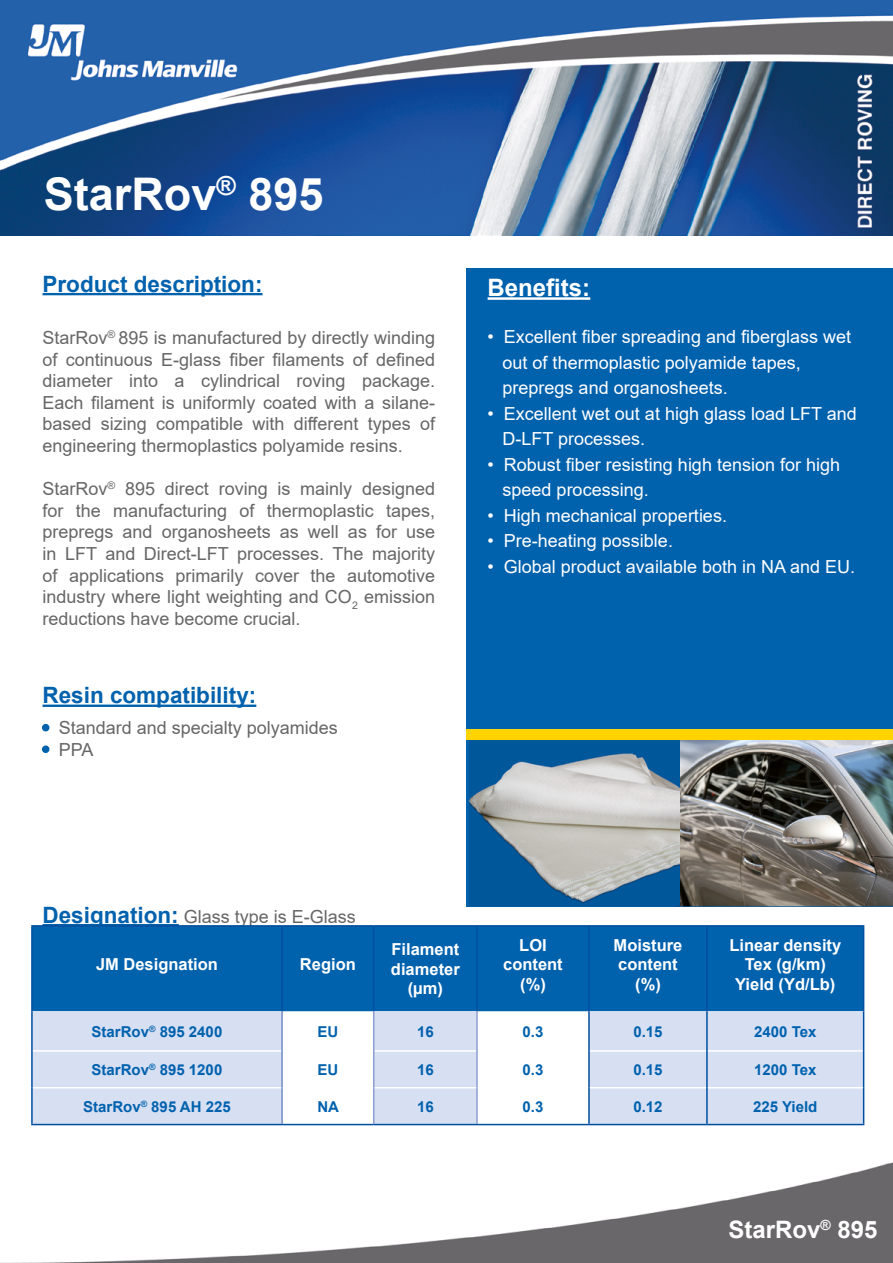
<style>
.page{position:relative;width:893px;height:1263px;background:#fff}
.page>*{position:absolute;margin:0;border:0;box-sizing:border-box;transform-origin:0 0}
.t1{font:700 45px "Arial";color:#fff}
.t2{font:700 24px "Arial";color:#fff}
.t3{font:700 22.5px "Arial";color:#0061ad}
.t4{font:18px/21.6px "Arial";color:#666;text-align:justify}
.t5{font:18px/25.5px "Arial";color:#fff}
.t6{font:700 16.5px/19.8px "Arial";color:#fff;text-align:center}
.t7{font:700 15px "Arial";color:#0061ad}
.s1{color:#0061ad}
.s2{font-weight:700;font-size:22.5px;color:#0061ad}
</style>
<div class="page">
<img style="left:0;top:1162px;width:893px;height:101px">
<img style="left:0;top:0;width:893px;height:236px">
<hr style="left:43px;top:293px;width:220px;height:2px;background:#0061ad">
<hr style="left:43px;top:704px;width:213px;height:3px;background:#0061ad">
<hr style="left:43px;top:924px;width:136px;height:2px;background:#0061ad">
<div style="left:466px;top:268px;width:427px;height:638px;background:#0061ad"></div>
<hr style="left:488px;top:297px;width:102px;height:3px;background:#fff">
<div style="left:33px;top:927px;width:340px;height:84px;background:#0061ad"></div>
<div style="left:374px;top:927px;width:489px;height:84px;background:#0061ad"></div>
<svg style="left:33px;top:1011px;width:830px;height:113px;fill:#d7dff3"></svg>
<hr style="left:33px;top:1050px;width:248px;height:2px;background:#fff">
<hr style="left:283px;top:1050px;width:90px;height:2px;background:#fff">
<hr style="left:374px;top:1050px;width:102px;height:2px;background:#fff">
<hr style="left:478px;top:1050px;width:110px;height:2px;background:#fff">
<hr style="left:590px;top:1050px;width:116px;height:2px;background:#fff">
<hr style="left:708px;top:1050px;width:155px;height:2px;background:#fff">
<hr style="left:33px;top:1087px;width:248px;height:1px;background:#fff">
<hr style="left:283px;top:1087px;width:90px;height:1px;background:#fff">
<hr style="left:374px;top:1087px;width:102px;height:1px;background:#fff">
<hr style="left:478px;top:1087px;width:110px;height:1px;background:#fff">
<hr style="left:590px;top:1087px;width:116px;height:1px;background:#fff">
<hr style="left:708px;top:1087px;width:155px;height:1px;background:#fff">
<hr style="left:281px;top:1011px;width:2px;height:40px;background:#758cc6">
<hr style="left:281px;top:1051px;width:2px;height:37px;background:#758cc6">
<hr style="left:281px;top:1088px;width:2px;height:36px;background:#758cc6">
<hr style="left:373px;top:1011px;width:1px;height:40px;background:#8e9ed1">
<hr style="left:373px;top:1051px;width:1px;height:37px;background:#8e9ed1">
<hr style="left:373px;top:1088px;width:1px;height:36px;background:#8e9ed1">
<hr style="left:476px;top:1011px;width:2px;height:40px;background:#8e9ed1">
<hr style="left:476px;top:1051px;width:2px;height:37px;background:#8e9ed1">
<hr style="left:476px;top:1088px;width:2px;height:36px;background:#8e9ed1">
<hr style="left:281px;top:927px;width:2px;height:84px;background:#004f9f">
<hr style="left:373px;top:927px;width:1px;height:84px;background:#004f9f">
<hr style="left:476px;top:927px;width:2px;height:84px;background:#004f9f">
<hr style="left:31px;top:925px;width:251px;height:2px;background:#004f9f">
<hr style="left:31px;top:927px;width:2px;height:84px;background:#004f9f">
<hr style="left:282px;top:925px;width:92px;height:2px;background:#004f9f">
<hr style="left:374px;top:925px;width:103px;height:2px;background:#004f9f">
<hr style="left:477px;top:925px;width:112px;height:2px;background:#004f9f">
<hr style="left:589px;top:925px;width:118px;height:2px;background:#004f9f">
<hr style="left:588px;top:927px;width:2px;height:84px;background:#004f9f">
<hr style="left:707px;top:925px;width:157px;height:2px;background:#004f9f">
<hr style="left:706px;top:927px;width:2px;height:84px;background:#004f9f">
<hr style="left:863px;top:927px;width:1px;height:84px;background:#004f9f">
<hr style="left:31px;top:1011px;width:2px;height:40px;background:#004f9f">
<hr style="left:588px;top:1011px;width:2px;height:40px;background:#004f9f">
<hr style="left:706px;top:1011px;width:2px;height:40px;background:#004f9f">
<hr style="left:863px;top:1011px;width:1px;height:40px;background:#004f9f">
<hr style="left:31px;top:1051px;width:2px;height:37px;background:#004f9f">
<hr style="left:588px;top:1051px;width:2px;height:37px;background:#004f9f">
<hr style="left:706px;top:1051px;width:2px;height:37px;background:#004f9f">
<hr style="left:863px;top:1051px;width:1px;height:37px;background:#004f9f">
<hr style="left:31px;top:1088px;width:2px;height:36px;background:#004f9f">
<hr style="left:588px;top:1088px;width:2px;height:36px;background:#004f9f">
<hr style="left:706px;top:1088px;width:2px;height:36px;background:#004f9f">
<hr style="left:863px;top:1088px;width:1px;height:36px;background:#004f9f">
<hr style="left:31px;top:1124px;width:251px;height:1px;background:#004f9f">
<hr style="left:282px;top:1124px;width:92px;height:1px;background:#004f9f">
<hr style="left:374px;top:1124px;width:103px;height:1px;background:#004f9f">
<hr style="left:477px;top:1124px;width:112px;height:1px;background:#004f9f">
<hr style="left:589px;top:1124px;width:118px;height:1px;background:#004f9f">
<hr style="left:707px;top:1124px;width:157px;height:1px;background:#004f9f">
<img style="left:680px;top:739px;width:213px;height:167px">
<img style="left:469px;top:739px;width:211px;height:167px">
<div style="left:466px;top:729px;width:427px;height:10px;background:#ffd300"></div>
<h1 class="t1" style="left:44px;top:162px;width:281px">StarRov<sup>®</sup> 895</h1>
<p class="t3" style="left:43px;top:268px;width:222px">Product description:</p>
<p class="t4" style="left:43px;top:327px;width:394px">StarRov<sup>®</sup> 895 is manufactured by directly winding of continuous E-glass fiber filaments of defined diameter into a cylindrical roving package.<br>Each filament is uniformly coated with a silane&shy;based sizing compatible with different types of engineering thermoplastics polyamide resins.</p>
<p class="t4" style="left:43px;top:478px;width:394px">StarRov<sup>®</sup> 895 direct roving is mainly designed for the manufacturing of thermoplastic tapes, prepregs and organosheets as well as for use in LFT and Direct-LFT processes. The majority of applications primarily cover the automotive industry where light weighting and CO<sub>2</sub> emission reductions have become crucial.</p>
<p class="t3" style="left:43px;top:680px;width:215px">Resin compatibility:</p>
<p class="t4" style="left:43px;top:717px;width:297px"><span class="s1">•</span> Standard and specialty polyamides</p>
<p class="t4" style="left:43px;top:738px;width:52px"><span class="s1">•</span> PPA</p>
<h2 class="t2" style="left:488px;top:271px;width:104px">Benefits:</h2>
<p class="t5" style="left:503px;top:324px;width:350px;text-indent:-15px">• Excellent fiber spreading and fiberglass wet out of thermoplastic polyamide tapes, prepregs and organosheets.</p>
<p class="t5" style="left:503px;top:400px;width:356px;text-indent:-15px">• Excellent wet out at high glass load LFT and<br>D-LFT processes.</p>
<p class="t5" style="left:503px;top:451px;width:339px;text-indent:-15px">• Robust fiber resisting high tension for high speed processing.</p>
<p class="t5" style="left:488px;top:502px;width:241px">• High mechanical properties.</p>
<p class="t5" style="left:488px;top:528px;width:187px">• Pre-heating possible.</p>
<p class="t5" style="left:488px;top:553px;width:369px">• Global product available both in NA and EU.</p>
<p class="t4" style="left:43px;top:905px;width:315px"><span class="s2">Designation:</span> Glass type is E-Glass</p>
<p class="t6" style="left:96px;top:955px;width:123px">JM Designation</p>
<p class="t6" style="left:300px;top:955px;width:57px">Region</p>
<p class="t6" style="left:391px;top:939px;width:70px">Filament diameter (µm)</p>
<p class="t6" style="left:503px;top:935px;width:61px">LOI content (%)</p>
<p class="t6" style="left:614px;top:935px;width:70px">Moisture content (%)</p>
<p class="t6" style="left:729px;top:935px;width:113px">Linear density<br>Tex (g/km)<br>Yield (Yd/Lb)</p>
<p class="t7" style="left:92px;top:1021px;width:132px">StarRov<sup>®</sup> 895 2400</p>
<p class="t7" style="left:317px;top:1021px;width:22px">EU</p>
<p class="t7" style="left:417px;top:1021px;width:18px">16</p>
<p class="t7" style="left:523px;top:1021px;width:22px">0.3</p>
<p class="t7" style="left:633px;top:1021px;width:31px">0.15</p>
<p class="t7" style="left:754px;top:1021px;width:64px">2400 Tex</p>
<p class="t7" style="left:92px;top:1059px;width:132px">StarRov<sup>®</sup> 895 1200</p>
<p class="t7" style="left:317px;top:1059px;width:22px">EU</p>
<p class="t7" style="left:417px;top:1059px;width:18px">16</p>
<p class="t7" style="left:523px;top:1059px;width:22px">0.3</p>
<p class="t7" style="left:633px;top:1059px;width:31px">0.15</p>
<p class="t7" style="left:754px;top:1059px;width:64px">1200 Tex</p>
<p class="t7" style="left:83px;top:1096px;width:149px">StarRov<sup>®</sup> 895 AH 225</p>
<p class="t7" style="left:317px;top:1096px;width:23px">NA</p>
<p class="t7" style="left:417px;top:1096px;width:18px">16</p>
<p class="t7" style="left:523px;top:1096px;width:22px">0.3</p>
<p class="t7" style="left:633px;top:1096px;width:31px">0.12</p>
<p class="t7" style="left:753px;top:1096px;width:66px">225 Yield</p>
<h2 class="t2" style="left:728px;top:1212px;width:151px">StarRov<sup>®</sup> 895</h2>
</div>
